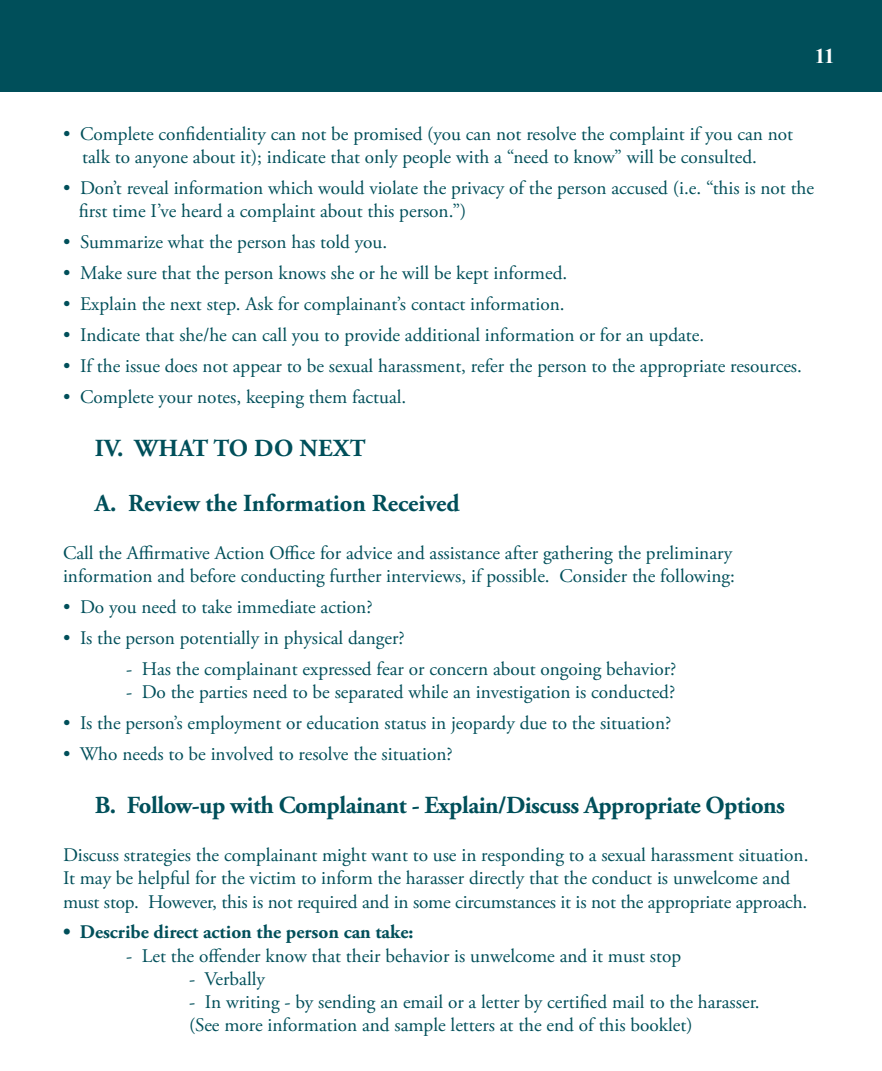
<style>
.page{position:relative;width:882px;height:1071px;background:#fff}
.page>*{position:absolute;margin:0;border:0;box-sizing:border-box;transform-origin:0 0}
.t1{font:700 24.5px "Adobe Garamond Pro";letter-spacing:-.02em;color:#004f5a}
.t2{font:700 24.5px "Adobe Garamond Pro";color:#004f5a}
.t3{font:700 24.5px "Adobe Garamond Pro";letter-spacing:.015em;color:#004f5a}
.t4{font:700 21px "Times New Roman";color:#fff}
.t5{font:19.25px/23.1px "Adobe Garamond Pro";color:#004f5a}
.t6{font:700 19.25px "Adobe Garamond Pro";color:#004f5a}
</style>
<div class="page">
<div style="left:0;top:0;width:882px;height:92px;background:#004f5a"></div>
<p class="t4" style="left:815px;top:41px;width:21px">11</p>
<p class="t5" style="left:82px;top:123px;width:712px;text-indent:-19px">• Complete confidentiality can not be promised (you can not resolve the complaint if you can not talk to anyone about it); indicate that only people with a “need to know” will be consulted.</p>
<p class="t5" style="left:79px;top:177px;width:737px;text-indent:-16px">• Don’t reveal information which would violate the privacy of the person accused (i.e. “this is not the first time I’ve heard a complaint about this person.”)</p>
<p class="t5" style="left:63px;top:231px;width:326px">• Summarize what the person has told you.</p>
<p class="t5" style="left:63px;top:262px;width:506px">• Make sure that the person knows she or he will be kept informed.</p>
<p class="t5" style="left:63px;top:293px;width:503px">• Explain the next step. Ask for complainant’s contact information.</p>
<p class="t5" style="left:63px;top:324px;width:643px">• Indicate that she/he can call you to provide additional information or for an update.</p>
<p class="t5" style="left:63px;top:355px;width:741px">• If the issue does not appear to be sexual harassment, refer the person to the appropriate resources.</p>
<p class="t5" style="left:63px;top:386px;width:345px">• Complete your notes, keeping them factual.</p>
<p class="t3" style="left:95px;top:434px;width:272px">IV. WHAT TO DO NEXT</p>
<p class="t2" style="left:95px;top:489px;width:366px">A. Review the Information Received</p>
<p class="t5" style="left:63px;top:542px;width:674px">Call the Affirmative Action Office for advice and assistance after gathering the preliminary information and before conducting further interviews, if possible. Consider the following:</p>
<p class="t5" style="left:63px;top:596px;width:311px">• Do you need to take immediate action?</p>
<p class="t5" style="left:63px;top:627px;width:343px">• Is the person potentially in physical danger?</p>
<p class="t5" style="left:126px;top:658px;width:552px">- Has the complainant expressed fear or concern about ongoing behavior?</p>
<p class="t5" style="left:126px;top:681px;width:551px">- Do the parties need to be separated while an investigation is conducted?</p>
<p class="t5" style="left:63px;top:712px;width:610px">• Is the person’s employment or education status in jeopardy due to the situation?</p>
<p class="t5" style="left:63px;top:743px;width:391px">• Who needs to be involved to resolve the situation?</p>
<p class="t1" style="left:95px;top:791px;width:692px">B. Follow-up with Complainant - Explain/Discuss Appropriate Options</p>
<p class="t5" style="left:63px;top:844px;width:747px">Discuss strategies the complainant might want to use in responding to a sexual harassment situation.<br>It may be helpful for the victim to inform the harasser directly that the conduct is unwelcome and must stop. However, this is not required and in some circumstances it is not the appropriate approach.</p>
<p class="t6" style="left:63px;top:921px;width:352px">• Describe direct action the person can take:</p>
<p class="t5" style="left:126px;top:945px;width:557px">- Let the offender know that their behavior is unwelcome and it must stop</p>
<p class="t5" style="left:189px;top:968px;width:77px">- Verbally</p>
<p class="t5" style="left:189px;top:991px;width:572px">- In writing - by sending an email or a letter by certified mail to the harasser. (See more information and sample letters at the end of this booklet)</p>
</div>
